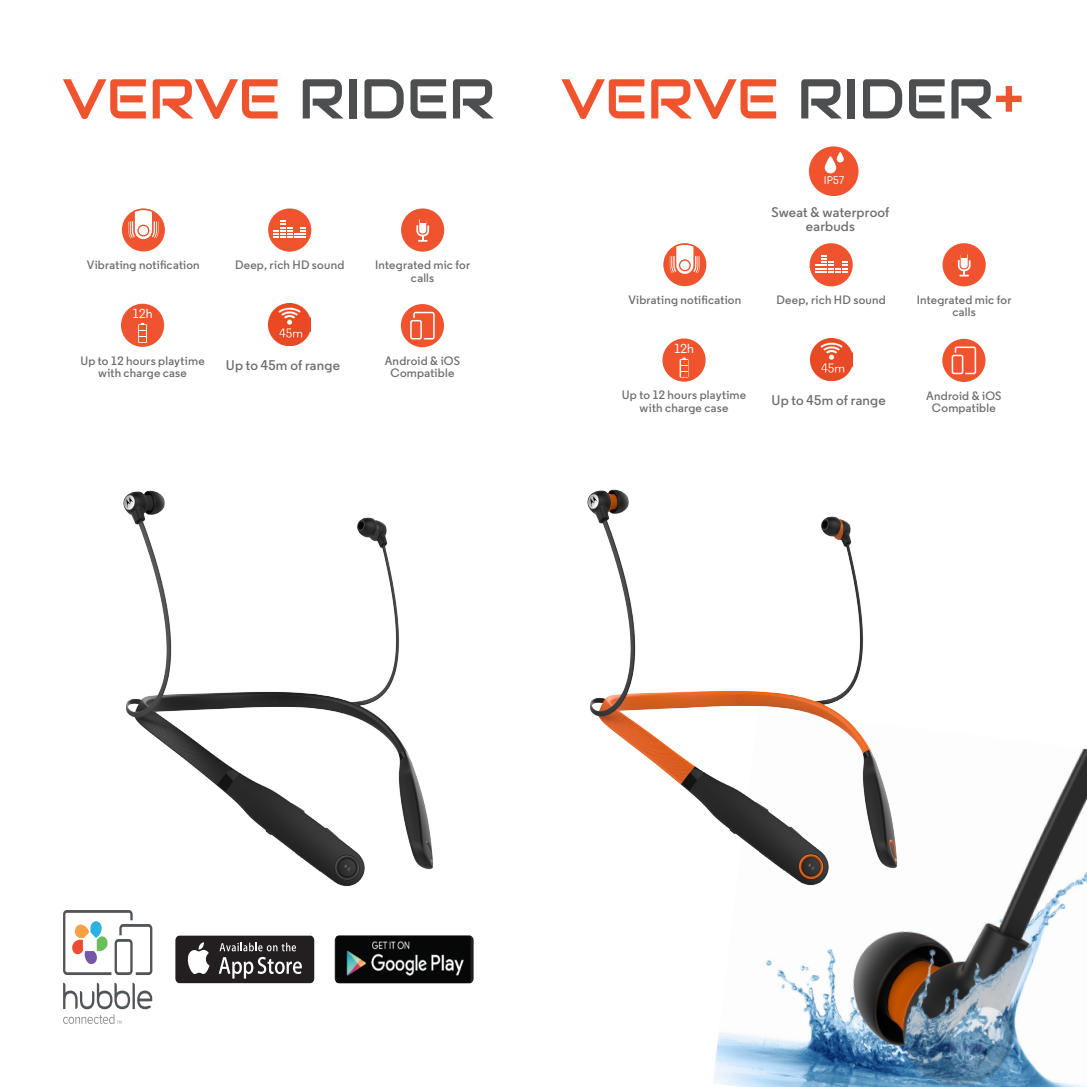
<style>
.page{position:relative;width:1087px;height:1087px;background:#fff}
.page>*{position:absolute;margin:0;border:0;box-sizing:border-box;transform-origin:0 0}
.t1{font:56px "Audiowide";color:#f0542f}
.Features_TXT{font:600 14px/14px "Moto Sans";letter-spacing:.015em;color:#6c6d70;text-align:center}
.t2{font:500 13.12px "Moto Sans";color:#fff}
.Features_TXT-2{font:600 12.25px/12.2px "Moto Sans";letter-spacing:.02em;color:#6c6d70;text-align:center}
.t3{font:500 11.2px "Moto Sans";color:#fff}
.s1{color:#4c4e4f}
</style>
<div class="page">
<img style="left:713px;top:748px;width:373px;height:338px">
<img style="left:123px;top:490px;width:310px;height:463px">
<img style="left:587px;top:489px;width:347px;height:463px">
<div style="left:268px;top:208px;width:43px;height:44px;background:#f0542f;border-radius:50%"></div>
<svg style="left:273px;top:220px;width:33px;height:18px"></svg>
<div style="left:121px;top:304px;width:43px;height:43px;background:#f0542f;border-radius:50%"></div>
<svg style="left:139px;top:323px;width:7px;height:14px"></svg>
<div style="left:401px;top:208px;width:43px;height:44px;background:#f0542f;border-radius:50%"></div>
<svg style="left:416px;top:219px;width:13px;height:23px"></svg>
<div style="left:401px;top:304px;width:43px;height:43px;background:#f0542f;border-radius:50%"></div>
<svg style="left:410px;top:312px;width:24px;height:27px"></svg>
<div style="left:808px;top:146px;width:50px;height:50px;background:#f0542f;border-radius:50%"></div>
<svg style="left:824px;top:152px;width:19px;height:21px"></svg>
<div style="left:122px;top:208px;width:43px;height:43px;background:#f0542f;border-radius:50%"></div>
<svg style="left:128px;top:209px;width:30px;height:31px"></svg>
<img style="left:269px;top:303px;width:42px;height:42px">
<div style="left:809px;top:243px;width:43px;height:43px;background:#f0542f;border-radius:50%"></div>
<svg style="left:815px;top:255px;width:32px;height:17px"></svg>
<div style="left:662px;top:338px;width:43px;height:43px;background:#f0542f;border-radius:50%"></div>
<svg style="left:679px;top:359px;width:9px;height:18px"></svg>
<svg style="left:680px;top:357px;width:7px;height:19px"></svg>
<div style="left:942px;top:243px;width:43px;height:43px;background:#f0542f;border-radius:50%"></div>
<svg style="left:957px;top:254px;width:13px;height:22px"></svg>
<div style="left:942px;top:339px;width:43px;height:43px;background:#f0542f;border-radius:50%"></div>
<svg style="left:951px;top:346px;width:25px;height:28px"></svg>
<div style="left:663px;top:243px;width:43px;height:43px;background:#f0542f;border-radius:50%"></div>
<svg style="left:669px;top:243px;width:30px;height:31px"></svg>
<img style="left:810px;top:338px;width:42px;height:42px">
<div style="left:175px;top:935px;width:139px;height:48px;background:#231f20;border-radius:4px"></div>
<svg style="left:187px;top:942px;width:22px;height:32px"></svg>
<svg style="left:219px;top:942px;width:83px;height:36px"></svg>
<div style="left:335px;top:935px;width:138px;height:48px;background:linear-gradient(to bottom,#231f20,#231f20);border-radius:4px"></div>
<img style="left:336px;top:935px;width:134px;height:48px">
<svg style="left:63px;top:982px;width:89px;height:41px"></svg>
<svg style="left:63px;top:910px;width:89px;height:65px"></svg>
<p class="t1" style="left:63px;top:63px;width:433px">VERVE <span class="s1">RIDER</span></p>
<p class="t1" style="left:561px;top:63px;width:464px">VERVE <span class="s1">RIDER</span>+</p>
<p class="Features_TXT-2" style="left:87px;top:259px;width:114px">Vibrating notification</p>
<p class="Features_TXT-2" style="left:235px;top:259px;width:111px">Deep, rich HD sound</p>
<p class="t2" style="left:133px;top:306px;width:22px">12h</p>
<p class="Features_TXT-2" style="left:80px;top:354px;width:126px">Up to 12 hours playtime with charge case</p>
<p class="Features_TXT" style="left:226px;top:358px;width:116px">Up to 45m of range</p>
<p class="Features_TXT-2" style="left:375px;top:259px;width:96px">Integrated mic for calls</p>
<p class="Features_TXT-2" style="left:385px;top:354px;width:77px">Android &amp; iOS<br>Compatible</p>
<p class="Features_TXT-2" style="left:628px;top:294px;width:114px">Vibrating notification</p>
<p class="t2" style="left:674px;top:340px;width:22px">12h</p>
<p class="Features_TXT-2" style="left:622px;top:389px;width:126px">Up to 12 hours playtime with charge case</p>
<p class="t3" style="left:823px;top:173px;width:22px">IP57</p>
<p class="Features_TXT" style="left:771px;top:205px;width:119px">Sweat &amp; waterproof earbuds</p>
<p class="Features_TXT-2" style="left:776px;top:294px;width:111px">Deep, rich HD sound</p>
<p class="Features_TXT" style="left:771px;top:393px;width:116px">Up to 45m of range</p>
<p class="Features_TXT-2" style="left:916px;top:294px;width:96px">Integrated mic for calls</p>
<p class="Features_TXT-2" style="left:926px;top:389px;width:77px">Android &amp; iOS<br>Compatible</p>
</div>
